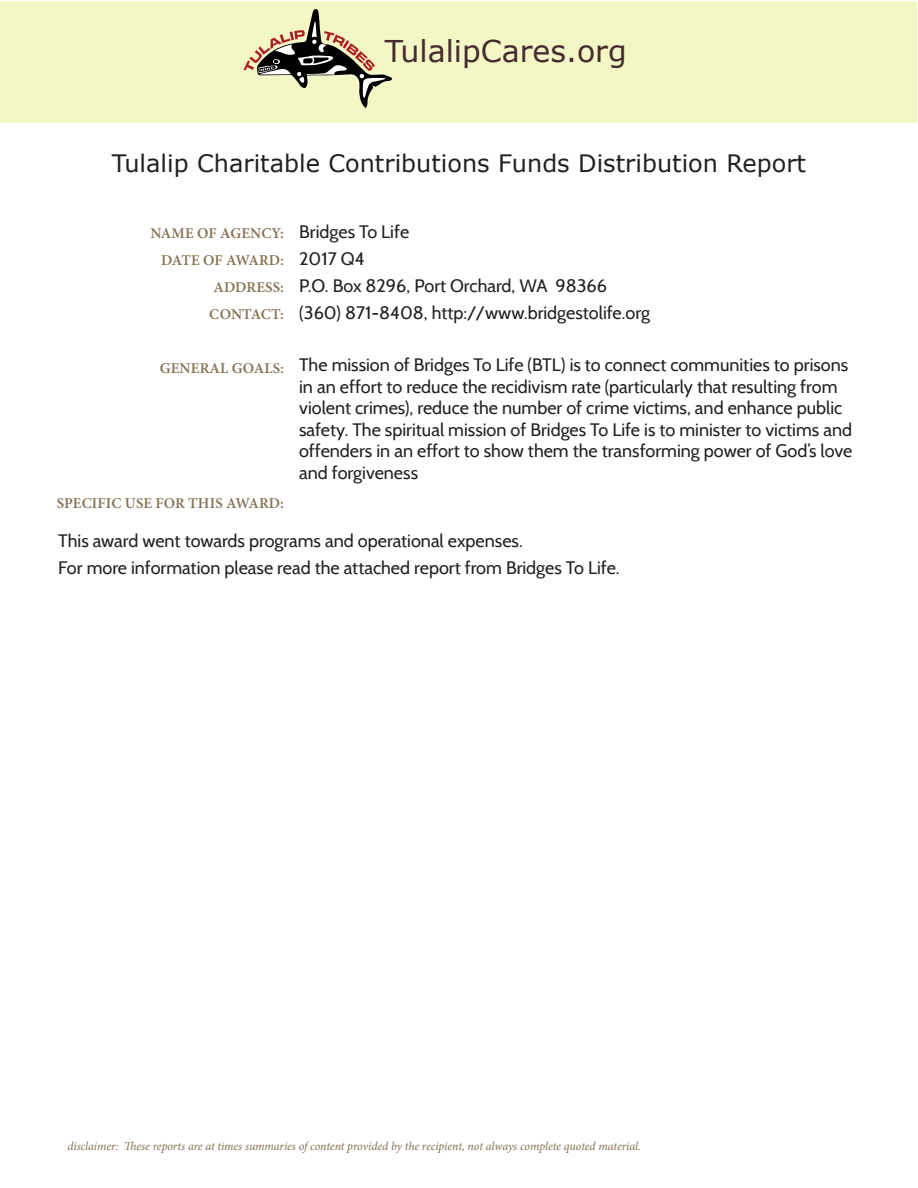
<style>
.page{position:relative;width:918px;height:1188px;background:#fff}
.page>*{position:absolute;margin:0;border:0;box-sizing:border-box;transform-origin:0 0}
.t1{font:30px "Verdana";color:#462b31}
.t2{font:24px "Verdana";color:#231f20}
.t3{font:18px/21.6px "Cabin";color:#231f20}
.t4{font:600 15px/27px "Minion Pro";letter-spacing:.01em;color:#857050;text-align:right}
.t5{font:italic 12px "Minion Pro";letter-spacing:-.01em;color:#857050}
</style>
<div class="page">
<div style="left:1px;top:1px;width:916px;height:121px;background:#f3f6c5"></div>
<svg style="left:244px;top:9px;width:149px;height:99px"></svg>
<h1 class="t1" style="left:385px;top:30px;width:243px">TulalipCares.org</h1>
<h2 class="t2" style="left:112px;top:147px;width:696px">Tulalip Charitable Contributions Funds Distribution Report</h2>
<p class="t4" style="left:150px;top:219px;width:135px">NAME OF AGENCY:<br>DATE OF AWARD:<br>ADDRESS:<br>CONTACT:</p>
<p class="t4" style="left:160px;top:354px;width:126px">GENERAL GOALS:</p>
<p class="t4" style="left:57px;top:489px;width:229px">SPECIFIC USE FOR THIS AWARD:</p>
<p class="t3" style="left:299px;top:218px;width:352px;line-height:27px">Bridges To Life<br>2017 Q4<br>P.O. Box 8296, Port Orchard, WA 98366 (360) 871-8408, http://www.bridgestolife.org</p>
<p class="t3" style="left:299px;top:354px;width:555px">The mission of Bridges To Life (BTL) is to connect communities to prisons in an effort to reduce the recidivism rate (particularly that resulting from violent crimes), reduce the number of crime victims, and enhance public safety. The spiritual mission of Bridges To Life is to minister to victims and offenders in an effort to show them the transforming power of God’s love and forgiveness</p>
<p class="t3" style="left:58px;top:529px;width:466px">This award went towards programs and operational expenses.</p>
<p class="t3" style="left:58px;top:556px;width:563px">For more information please read the attached report from Bridges To Life.</p>
<p class="t5" style="left:68px;top:1138px;width:575px">disclaimer: These reports are at times summaries of content provided by the recipient, not always complete quoted material.</p>
</div>
